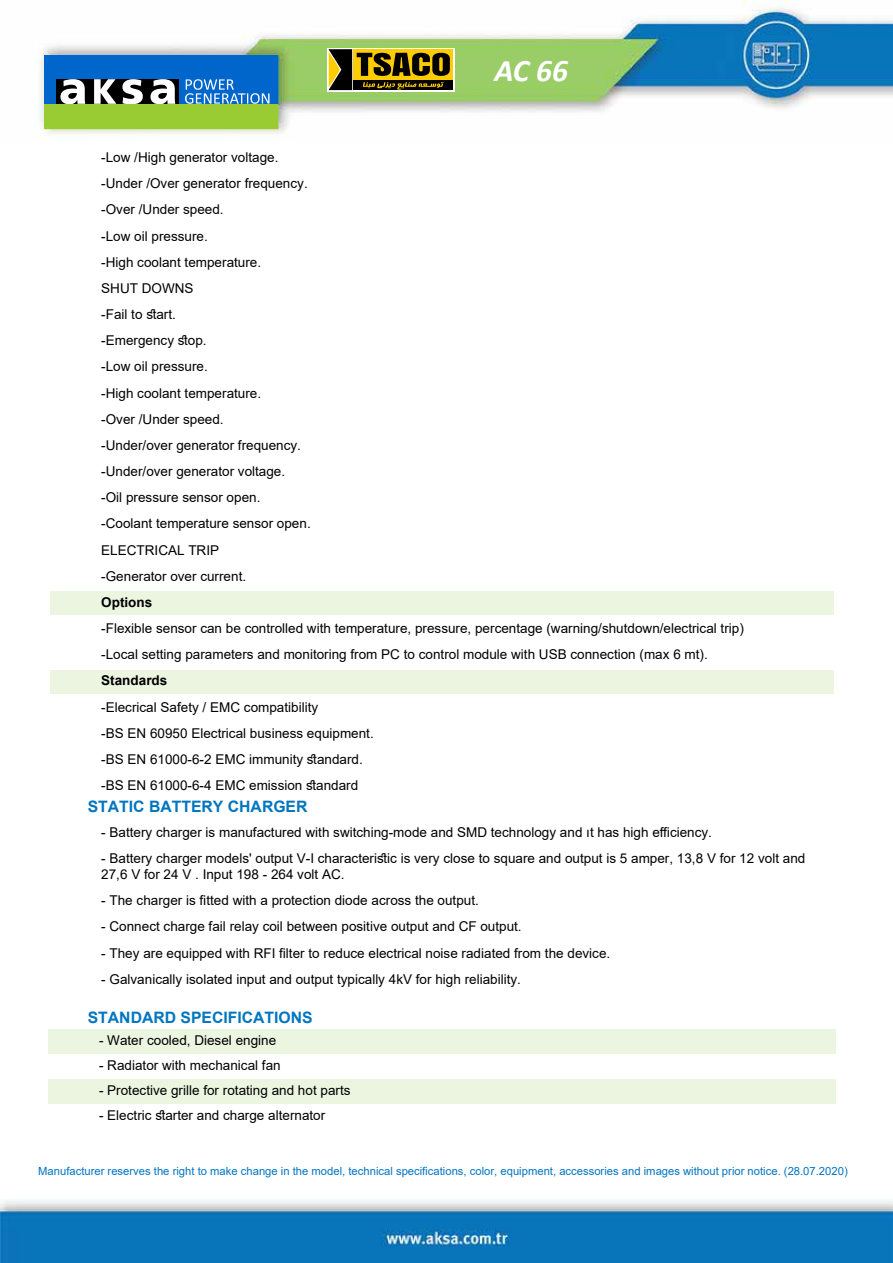
<style>
.page{position:relative;width:893px;height:1263px;background:#fff}
.page>*{position:absolute;margin:0;border:0;box-sizing:border-box;transform-origin:0 0}
.t1{font:italic 700 31.5px "Calibri";color:#fff}
.t2{font:700 15.75px "Arial";color:#0076bf}
.t3{font:13.5px/26.1px "Arial";color:#000}
.t4{font:700 13.5px "Arial";color:#000}
.t5{font:11.25px "Arial";color:#0075c4}
</style>
<div class="page">
<img style="left:36px;top:0;width:856px;height:138px">
<img style="left:0;top:1200px;width:892px;height:63px">
<div style="left:51px;top:592px;width:783px;height:23px;background:#ebf5e0"></div>
<div style="left:51px;top:670px;width:783px;height:24px;background:#ebf5e0"></div>
<div style="left:48px;top:1030px;width:788px;height:24px;background:#ebf5e0"></div>
<div style="left:48px;top:1079px;width:788px;height:25px;background:#ebf5e0"></div>
<svg style="left:327px;top:48px;width:127px;height:44px"></svg>
<div style="left:353px;top:49px;width:100px;height:30px;background:#fc0"></div>
<div style="left:353px;top:81px;width:100px;height:9px;background:#000"></div>
<svg style="left:328px;top:49px;width:122px;height:41px"></svg>
<div style="left:44px;top:104px;width:234px;height:24px;background:#9c3"></div>
<div style="left:44px;top:55px;width:234px;height:49px;background:#06c"></div>
<div style="left:57px;top:79px;width:122px;height:25px;background:#000"></div>
<svg style="left:60px;top:79px;width:25px;height:25px"></svg>
<svg style="left:150px;top:79px;width:25px;height:25px"></svg>
<svg style="left:122px;top:79px;width:21px;height:25px"></svg>
<svg style="left:94px;top:79px;width:22px;height:25px"></svg>
<svg style="left:185px;top:79px;width:84px;height:25px"></svg>
<h1 class="t1" style="left:494px;top:48px;width:75px">AC 66</h1>
<p class="t3" style="left:101px;top:144px;width:211px">-Low /High generator voltage. -Under /Over generator frequency. -Over /Under speed.<br>-Low oil pressure.<br>-High coolant temperature.<br>SHUT DOWNS<br>-Fail to start.<br>-Emergency stop.<br>-Low oil pressure.<br>-High coolant temperature.<br>-Over /Under speed.<br>-Under/over generator frequency. -Under/over generator voltage.<br>-Oil pressure sensor open. -Coolant temperature sensor open.<br>ELECTRICAL TRIP<br>-Generator over current.</p>
<p class="t4" style="left:101px;top:593px;width:53px">Options</p>
<p class="t3" style="left:101px;top:615px;width:644px">-Flexible sensor can be controlled with temperature, pressure, percentage (warning/shutdown/electrical trip) -Local setting parameters and monitoring from PC to control module with USB connection (max 6 mt).</p>
<p class="t4" style="left:101px;top:671px;width:68px">Standards</p>
<p class="t3" style="left:101px;top:694px;width:274px">-Elecrical Safety / EMC compatibility<br>-BS EN 60950 Electrical business equipment. -BS EN 61000-6-2 EMC immunity standard. -BS EN 61000-6-4 EMC emission standard</p>
<p class="t2" style="left:88px;top:796px;width:221px">STATIC BATTERY CHARGER</p>
<p class="t3" style="left:101px;top:819px;width:612px">- Battery charger is manufactured with switching-mode and SMD technology and ıt has high efficiency.</p>
<p class="t3" style="left:101px;top:850px;width:705px;line-height:16.2px">- Battery charger models' output V-I characteristic is very close to square and output is 5 amper, 13,8 V for 12 volt and<br>27,6 V for 24 V . Input 198 - 264 volt AC.</p>
<p class="t3" style="left:101px;top:887px;width:379px">- The charger is fitted with a protection diode across the output.</p>
<p class="t3" style="left:101px;top:914px;width:422px">- Connect charge fail relay coil between positive output and CF output.</p>
<p class="t3" style="left:101px;top:940px;width:510px">- They are equipped with RFI filter to reduce electrical noise radiated from the device.</p>
<p class="t3" style="left:101px;top:966px;width:421px">- Galvanically isolated input and output typically 4kV for high reliability.</p>
<p class="t2" style="left:88px;top:1006px;width:226px">STANDARD SPECIFICATIONS</p>
<p class="t3" style="left:99px;top:1028px;width:179px">- Water cooled, Diesel engine</p>
<p class="t3" style="left:99px;top:1052px;width:183px">- Radiator with mechanical fan</p>
<p class="t3" style="left:99px;top:1077px;width:253px">- Protective grille for rotating and hot parts</p>
<p class="t3" style="left:99px;top:1102px;width:228px">- Electric starter and charge alternator</p>
<p class="t5" style="left:38px;top:1163px;width:811px">Manufacturer reserves the right to make change in the model, technical specifications, color, equipment, accessories and images without prior notice. (28.07.2020)</p>
</div>
